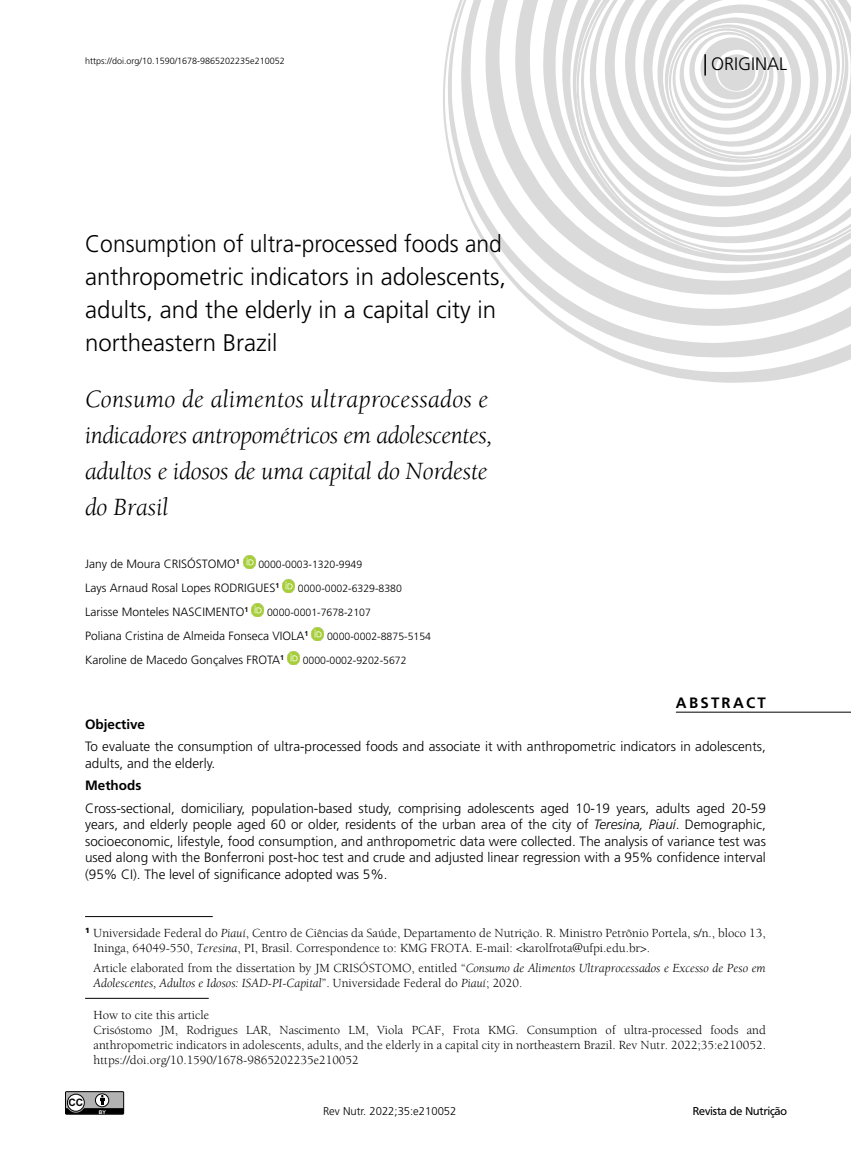
<style>
.page{position:relative;width:851px;height:1149px;background:#fff}
.page>*{position:absolute;margin:0;border:0;box-sizing:border-box;transform-origin:0 0}
.t1{font:italic 25.5px/36px "Berkeley";letter-spacing:-.01em;color:#000}
.t2{font:300 24px/33px "Frutiger";color:#000;scale:.95 1}
.t3{font:300 18px "Frutiger";color:#000}
.t4{font:700 15px "Frutiger";letter-spacing:.15em;color:#000}
.t5{font:300 13.5px/16.5px "Frutiger";color:#000}
.t6{font:700 13.5px "Frutiger";color:#000}
.t7{font:12.75px/15px "Berkeley";color:#000}
.t8{font:italic 12.75px/15px "Berkeley";color:#000}
.t9{font:300 12px "Frutiger";color:#000}
.t10{font:300 11.25px "Frutiger";color:#000}
.t11{font:11.25px "Frutiger BQ";color:#000}
.t12{font:300 10.5px "Frutiger";color:#000}
.t13{font:700 10.2px "Arial";color:#000}
.t14{font:300 9px "Frutiger";color:#000}
.t15{font:700 5.1px "Arial";color:#fff}
.s1{font-family:"Frutiger LT Std";font-style:italic}
.s2{font-style:italic}
.s3{font-style:normal}
</style>
<div class="page">
<svg style="left:65px;top:1091px;width:59px;height:22px"></svg>
<div style="left:65px;top:1090px;width:59px;height:24px;border:1px solid #000"></div>
<div style="left:66px;top:1092px;width:19px;height:20px;background:#b3b2b2;border-radius:50%"></div>
<div style="left:67px;top:1093px;width:18px;height:18px;border:1px solid #000;border-radius:50%"></div>
<div style="left:95px;top:1093px;width:14px;height:13px;border:1px solid #000;border-radius:50%"></div>
<svg style="left:65px;top:1094px;width:59px;height:20px"></svg>
<hr style="left:85px;top:997px;width:124px;height:1px;background:#000">
<svg style="left:443px;top:0;width:407px;height:383px"></svg>
<svg style="left:553px;top:0;width:297px;height:254px;fill:#dadada"></svg>
<svg style="left:575px;top:0;width:275px;height:251px;fill:#ddd"></svg>
<svg style="left:578px;top:0;width:272px;height:236px"></svg>
<svg style="left:633px;top:0;width:215px;height:169px"></svg>
<svg style="left:243px;top:555px;width:12px;height:13px"></svg>
<svg style="left:283px;top:579px;width:11px;height:13px"></svg>
<svg style="left:252px;top:603px;width:12px;height:13px"></svg>
<svg style="left:312px;top:627px;width:12px;height:13px"></svg>
<svg style="left:287px;top:651px;width:12px;height:13px"></svg>
<hr style="left:675px;top:711px;width:175px;height:1px;background:#000">
<hr style="left:85px;top:915px;width:128px;height:1px;background:#000">
<p class="t14" style="left:85px;top:56px;width:201px">https://doi.org/10.1590/1678-9865202235e210052</p>
<h2 class="t2" style="left:85px;top:227px;width:445px">Consumption of ultra-processed foods and anthropometric indicators in adolescents, adults, and the elderly in a capital city in northeastern Brazil</h2>
<h1 class="t1" style="left:85px;top:382px;width:409px">Consumo de alimentos ultraprocessados e indicadores antropométricos em adolescentes, adultos e idosos de uma capital do Nordeste do Brasil</h1>
<p class="t9" style="left:85px;top:557px;width:156px">Jany de Moura CRISÓSTOMO<sup>1</sup></p>
<p class="t12" style="left:258px;top:558px;width:105px">0000-0003-1320-9949</p>
<p class="t9" style="left:85px;top:581px;width:196px">Lays Arnaud Rosal Lopes RODRIGUES<sup>1</sup></p>
<p class="t12" style="left:298px;top:582px;width:105px">0000-0002-6329-8380</p>
<p class="t9" style="left:85px;top:605px;width:165px">Larisse Monteles NASCIMENTO<sup>1</sup></p>
<p class="t12" style="left:267px;top:606px;width:105px">0000-0001-7678-2107</p>
<p class="t9" style="left:85px;top:629px;width:225px">Poliana Cristina de Almeida Fonseca VIOLA<sup>1</sup></p>
<p class="t12" style="left:327px;top:630px;width:105px">0000-0002-8875-5154</p>
<p class="t9" style="left:85px;top:653px;width:200px">Karoline de Macedo Gonçalves FROTA<sup>1</sup></p>
<p class="t12" style="left:302px;top:654px;width:105px">0000-0002-9202-5672</p>
<h3 class="t3" style="left:711px;top:53px;width:77px">ORIGINAL</h3>
<p class="t4" style="left:675px;top:693px;width:91px">ABSTRACT</p>
<p class="t6" style="left:85px;top:715px;width:62px">Objective</p>
<p class="t5" style="left:85px;top:738px;width:682px">To evaluate the consumption of ultra-processed foods and associate it with anthropometric indicators in adolescents, adults, and the elderly.</p>
<p class="t6" style="left:85px;top:777px;width:58px">Methods</p>
<p class="t5" style="left:85px;top:799px;width:682px;text-align:justify">Cross-sectional, domiciliary, population-based study, comprising adolescents aged 10-19 years, adults aged 20-59 years, and elderly people aged 60 or older, residents of the urban area of the city of <span class="s1">Teresina, Piauí</span>. Demographic, socioeconomic, lifestyle, food consumption, and anthropometric data were collected. The analysis of variance test was used along with the Bonferroni post-hoc test and crude and adjusted linear regression with a 95% confidence interval (95% CI). The level of significance adopted was 5%.</p>
<p class="t7" style="left:94px;top:925px;width:673px;text-indent:-9px"><sup>1</sup> Universidade Federal do <span class="s2">Piauí</span>, Centro de Ciências da Saúde, Departamento de Nutrição. R. Ministro Petrônio Portela, s/n., bloco 13,<br>Ininga, 64049-550, <span class="s2">Teresina</span>, PI, Brasil. Correspondence to: KMG FROTA. E-mail: &lt;karolfrota@ufpi.edu.br&gt;.</p>
<p class="t8" style="left:94px;top:960px;width:673px"><span class="s3">Article elaborated from the dissertation by JM CRISÓSTOMO, entitled “</span>Consumo de Alimentos Ultraprocessados e Excesso de Peso em<br>Adolescentes, Adultos e Idosos: ISAD-PI-Capital<span class="s3">”. Universidade Federal do</span> Piauí<span class="s3">; 2020.</span></p>
<p class="t7" style="left:94px;top:1007px;width:673px">How to cite this article<br>Crisóstomo JM, Rodrigues LAR, Nascimento LM, Viola PCAF, Frota KMG. Consumption of ultra-processed foods and anthropometric indicators in adolescents, adults, and the elderly in a capital city in northeastern Brazil. Rev Nutr. 2022;35:e210052. https://doi.org/10.1590/1678-9865202235e210052</p>
<p class="t13" style="left:68px;top:1096px;width:16px">CC</p>
<p class="t15" style="left:99px;top:1108px;width:9px">BY</p>
<p class="t10" style="left:323px;top:1104px;width:135px">Rev Nutr. 2022;35:e210052</p>
<p class="t11" style="left:692px;top:1104px;width:96px">Revista de Nutrição</p>
</div>
